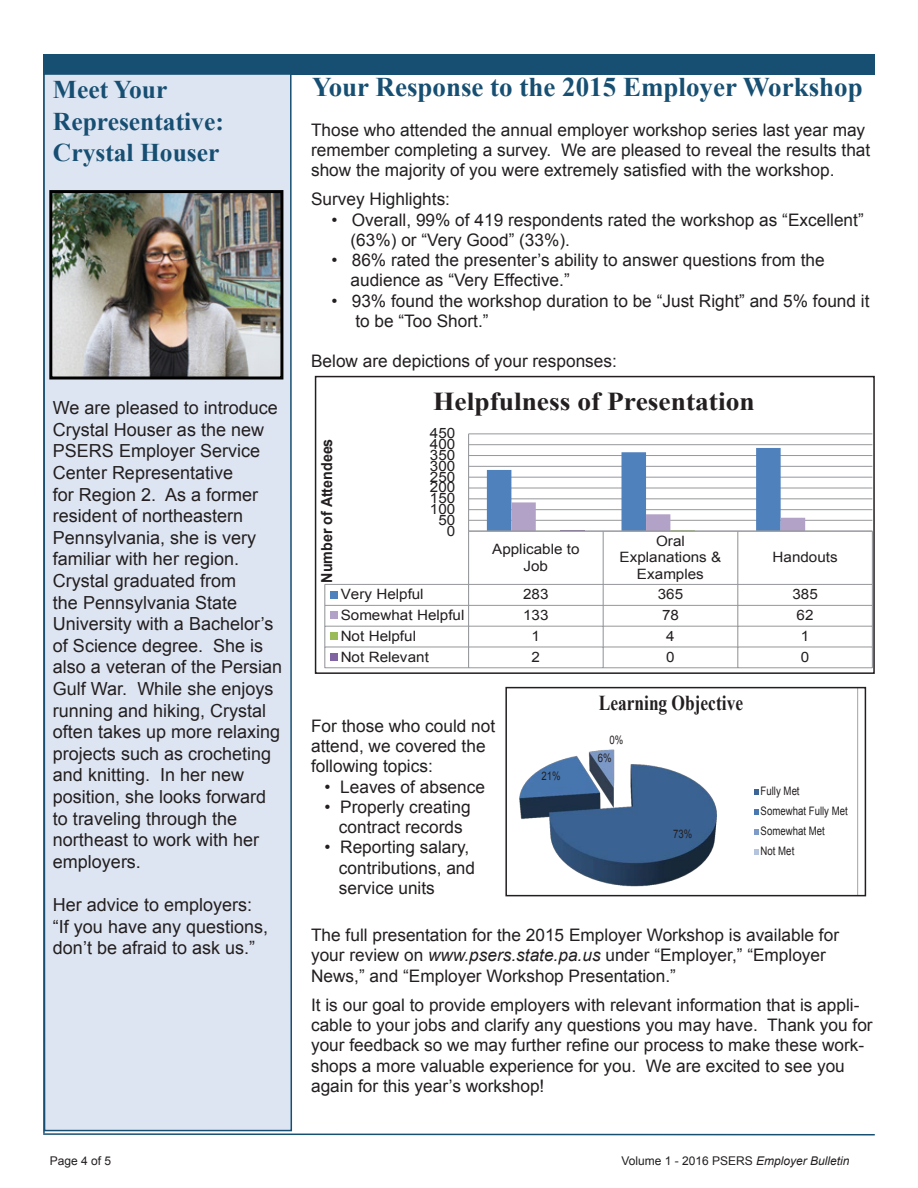
<style>
.page{position:relative;width:918px;height:1188px;background:#fff}
.page>*{position:absolute;margin:0;border:0;box-sizing:border-box;transform-origin:0 0}
.t1{font:700 27px "Times New Roman";color:#174f72}
.t2{font:700 25.8px "Times New Roman";color:#231f20;scale:1.07 1}
.t3{font:700 25.5px/31.5px "Times New Roman";color:#174f72}
.t4{font:700 21.15px "Times New Roman";color:#231f20;scale:.82 1}
.t5{font:18px/21.6px "Arial";color:#231f20}
.t6{font:17.25px/20.2px "Arial";color:#231f20}
.t7{font:15.75px "Calibri";color:#231f20;scale:1.07 1}
.t8{font:700 15.15px "Arial";letter-spacing:.005em;color:#231f20;scale:.94 1}
.t9{font:14.25px/16.5px "Arial";color:#231f20;text-align:center;scale:1.07 1}
.t10{font:13.05px "Calibri";color:#231f20;scale:.82 1}
.t11{font:12px "Arial";color:#231f20}
.t12{font:11.7px/20.1px "Arial";color:#231f20;scale:.82 1}
.s1{font-style:italic}
</style>
<div class="page">
<svg style="left:43px;top:1133px;width:832px;height:3px"></svg>
<div style="left:43px;top:54px;width:832px;height:21px;background:#174f72"></div>
<div style="left:43px;top:74px;width:250px;height:1058px;background:#dee5f2"></div>
<svg style="left:324px;top:433px;width:548px;height:236px"></svg>
<div style="left:315px;top:376px;width:560px;height:298px;border:2px solid #231f20"></div>
<svg style="left:519px;top:690px;width:339px;height:203px"></svg>
<div style="left:505px;top:687px;width:361px;height:209px;border:2px solid #231f20"></div>
<img style="left:53px;top:194px;width:226px;height:182px">
<div style="left:49px;top:190px;width:234px;height:190px;border:3px solid #000"></div>
<p class="t3" style="left:53px;top:73px;width:116px">Meet Your</p>
<p class="t1" style="left:312px;top:68px;width:552px">Your Response to the 2015 Employer Workshop</p>
<p class="t3" style="left:53px;top:105px;width:172px">Representative:<br>Crystal Houser</p>
<p class="t6" style="left:311px;top:120px;width:561px">Those who attended the annual employer workshop series last year may remember completing a survey. We are pleased to reveal the results that show the majority of you were extremely satisfied with the workshop.</p>
<p class="t6" style="left:311px;top:189px;width:141px">Survey Highlights:</p>
<p class="t6" style="left:331px;top:210px;width:534px">• Overall, 99% of 419 respondents rated the workshop as “Excellent”</p>
<p class="t6" style="left:351px;top:230px;width:221px">(63%) or “Very Good” (33%).</p>
<p class="t6" style="left:331px;top:250px;width:495px">• 86% rated the presenter’s ability to answer questions from the</p>
<p class="t6" style="left:351px;top:270px;width:221px">audience as “Very Effective.”</p>
<p class="t6" style="left:331px;top:291px;width:540px">• 93% found the workshop duration to be “Just Right” and 5% found it</p>
<p class="t6" style="left:355px;top:311px;width:135px">to be “Too Short.”</p>
<p class="t6" style="left:311px;top:351px;width:307px">Below are depictions of your responses:</p>
<p class="t7" style="left:460px;top:252px;width:306px">Very HelpfuSomewhat Not Helpfu Not Relevant</p>
<p class="t7" style="left:302px;top:273px;width:111px">Applicable to Job</p>
<p class="t7" style="left:507px;top:273px;width:26px">283</p>
<p class="t7" style="left:302px;top:294px;width:146px">Oral Explanations &amp; Ex</p>
<p class="t7" style="left:507px;top:294px;width:26px">365</p>
<p class="t7" style="left:594px;top:294px;width:18px">78</p>
<p class="t7" style="left:682px;top:294px;width:9px">4</p>
<p class="t7" style="left:760px;top:294px;width:9px">0</p>
<p class="t5" style="left:53px;top:397px;width:231px">We are pleased to introduce<br>Crystal Houser as the new<br>PSERS Employer Service<br>Center Representative<br>for Region 2. As a former resident of northeastern<br>Pennsylvania, she is very familiar with her region.<br>Crystal graduated from<br>the Pennsylvania State<br>University with a Bachelor’s of Science degree. She is also a veteran of the Persian<br>Gulf War. While she enjoys running and hiking, Crystal often takes up more relaxing projects such as crocheting and knitting. In her new position, she looks forward to traveling through the northeast to work with her employers.</p>
<p class="t5" style="left:53px;top:894px;width:217px">Her advice to employers: “If you have any questions, don’t be afraid to ask us.”</p>
<p class="t8" style="left:317px;top:583px;width:155px;rotate:-90deg">Number of Attendees</p>
<p class="t2" style="left:433px;top:384px;width:302px">Helpfulness of Presentation</p>
<p class="t9" style="left:430px;top:425px;width:25px">450</p>
<p class="t9" style="left:430px;top:436px;width:25px">400</p>
<p class="t9" style="left:430px;top:447px;width:25px">350</p>
<p class="t9" style="left:430px;top:458px;width:25px">300</p>
<p class="t9" style="left:430px;top:469px;width:25px">250</p>
<p class="t9" style="left:430px;top:479px;width:25px">200</p>
<p class="t9" style="left:430px;top:490px;width:25px">150</p>
<p class="t9" style="left:430px;top:501px;width:25px">100</p>
<p class="t9" style="left:438px;top:512px;width:17px">50</p>
<p class="t9" style="left:447px;top:523px;width:9px">0</p>
<p class="t9" style="left:492px;top:541px;width:83px">Applicable to<br>Job</p>
<p class="t9" style="left:620px;top:533px;width:97px">Oral<br>Explanations &amp;<br>Examples</p>
<p class="t10" style="left:477px;top:539px;width:58px">Somewhat</p>
<p class="t10" style="left:562px;top:539px;width:15px">94</p>
<p class="t9" style="left:772px;top:549px;width:63px">Handouts</p>
<p class="t9" style="left:341px;top:586px;width:79px">Very Helpful</p>
<p class="t9" style="left:523px;top:586px;width:25px">283</p>
<p class="t9" style="left:658px;top:586px;width:25px">365</p>
<p class="t9" style="left:792px;top:586px;width:25px">385</p>
<p class="t9" style="left:341px;top:607px;width:117px">Somewhat Helpful</p>
<p class="t9" style="left:523px;top:607px;width:25px">133</p>
<p class="t9" style="left:662px;top:607px;width:17px">78</p>
<p class="t9" style="left:797px;top:607px;width:17px">62</p>
<p class="t9" style="left:341px;top:628px;width:72px">Not Helpful</p>
<p class="t9" style="left:532px;top:628px;width:9px">1</p>
<p class="t9" style="left:666px;top:628px;width:9px">4</p>
<p class="t9" style="left:801px;top:628px;width:9px">1</p>
<p class="t9" style="left:341px;top:648px;width:84px">Not Relevant</p>
<p class="t9" style="left:532px;top:649px;width:9px">2</p>
<p class="t9" style="left:666px;top:649px;width:9px">0</p>
<p class="t9" style="left:801px;top:649px;width:9px">0</p>
<p class="t4" style="left:599px;top:688px;width:178px">Learning Objective</p>
<p class="t6" style="left:311px;top:716px;width:186px">For those who could not attend, we covered the following topics:</p>
<p class="t6" style="left:325px;top:777px;width:162px">• Leaves of absence</p>
<p class="t6" style="left:325px;top:797px;width:148px">• Properly creating</p>
<p class="t6" style="left:339px;top:817px;width:125px">contract records</p>
<p class="t6" style="left:325px;top:837px;width:146px">• Reporting salary,</p>
<p class="t6" style="left:339px;top:858px;width:138px">contributions, and</p>
<p class="t6" style="left:339px;top:878px;width:97px">service units</p>
<p class="t6" style="left:311px;top:925px;width:529px">The full presentation for the 2015 Employer Workshop is available for your review on <span class="s1">www.psers.state.pa.us</span> under “Employer,” “Employer<br>News,” and “Employer Workshop Presentation.”</p>
<p class="t6" style="left:311px;top:995px;width:563px">It is our goal to provide employers with relevant information that is appli&shy;cable to your jobs and clarify any questions you may have. Thank you for your feedback so we may further refine our process to make these work&shy;shops a more valuable experience for you. We are excited to see you again for this year’s workshop!</p>
<p class="t12" style="left:610px;top:730px;width:18px">0%</p>
<p class="t12" style="left:598px;top:748px;width:18px">6%</p>
<p class="t12" style="left:542px;top:766px;width:25px">21%</p>
<p class="t12" style="left:761px;top:781px;width:108px">Fully Met<br>Somewhat Fully Met<br>Somewhat Met<br>Not Met</p>
<p class="t12" style="left:673px;top:824px;width:25px">73%</p>
<p class="t11" style="left:50px;top:1153px;width:63px">Page 4 of 5</p>
<p class="t11" style="left:622px;top:1153px;width:229px">Volume 1 - 2016 PSERS <span class="s1">Employer Bulletin</span></p>
</div>
